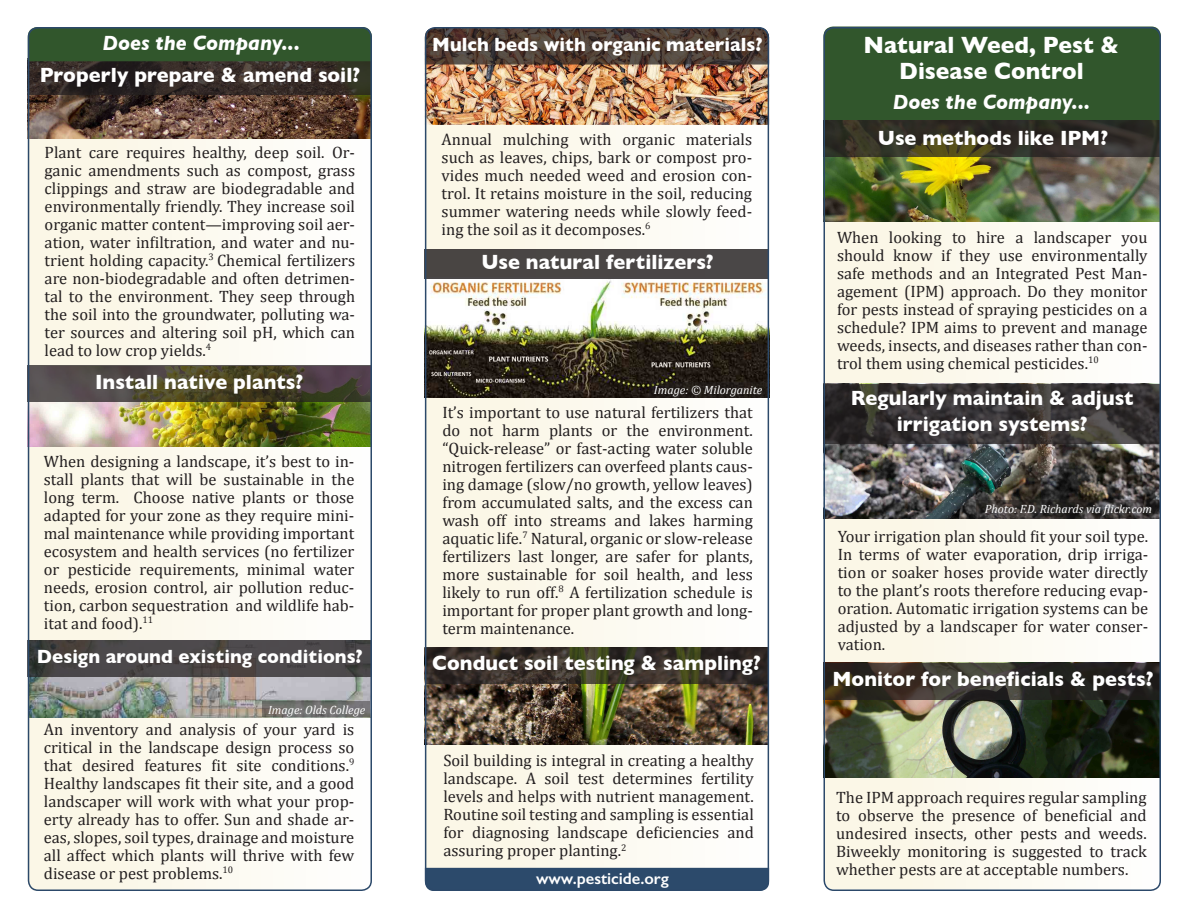
<style>
.page{position:relative;width:1188px;height:918px;background:#fff}
.page>*{position:absolute;margin:0;border:0;box-sizing:border-box;transform-origin:0 0}
.Header_3{font:700 24px/25.5px "Gill Sans";color:#fff;text-align:center;scale:.95 1}
.Header_3-2{font:700 21px/25.2px "Gill Sans";letter-spacing:.005em;color:#fff;text-align:center;scale:.95 1}
.Header_3-3{font:italic 700 21px "Gill Sans";letter-spacing:.005em;color:#fff;scale:.95 1}
.Header_3-4{font:700 19.5px "Gill Sans";letter-spacing:.005em;color:#fff;scale:.95 1}
.t1{font:16.5px/18px "Cambria";color:#231f20;text-align:justify}
.t2{font:600 16.5px "Gill Sans";color:#fff}
.t3{font:italic 12px "Cambria";color:#fff}
</style>
<div class="page">
<svg style="left:28px;top:139px;width:341px;height:752px;fill:#fcf9ef"></svg>
<img style="left:31px;top:95px;width:338px;height:44px">
<svg style="left:31px;top:61px;width:338px;height:34px;background:#322a26"></svg>
<div style="left:28px;top:27px;width:344px;height:34px;background:#31562c"></div>
<img style="left:31px;top:402px;width:338px;height:44px">
<svg style="left:31px;top:365px;width:338px;height:37px;background:#4d4638"></svg>
<div style="left:425px;top:28px;width:344px;height:856px;background:linear-gradient(to right,#faf5e3,#fefefd);border-radius:10px"></div>
<img style="left:31px;top:677px;width:338px;height:41px">
<svg style="left:263px;top:702px;width:106px;height:15px;background:#70706e"></svg>
<svg style="left:31px;top:640px;width:338px;height:37px;background:#484546"></svg>
<div style="left:425px;top:868px;width:344px;height:23px;background:#2c4a6b"></div>
<img style="left:428px;top:279px;width:338px;height:118px">
<div style="left:425px;top:249px;width:344px;height:30px;background:#4a4645"></div>
<div style="left:649px;top:382px;width:119px;height:16px;background:#221c19"></div>
<img style="left:428px;top:65px;width:338px;height:60px">
<svg style="left:425px;top:28px;width:344px;height:37px;background:#4d3d34"></svg>
<svg style="left:826px;top:221px;width:335px;height:669px;fill:#fcf9ef"></svg>
<div style="left:824px;top:27px;width:337px;height:93px;background:#31562c"></div>
<img style="left:826px;top:157px;width:332px;height:64px">
<svg style="left:826px;top:120px;width:332px;height:37px;background:#343125"></svg>
<img style="left:826px;top:444px;width:332px;height:74px">
<svg style="left:826px;top:384px;width:332px;height:60px;background:#363333"></svg>
<svg style="left:976px;top:500px;width:182px;height:19px;background:#383533"></svg>
<img style="left:826px;top:662px;width:332px;height:116px">
<svg style="left:826px;top:663px;width:332px;height:37px;background:#312c26"></svg>
<div style="left:823px;top:27px;width:338px;height:864px;border:2px solid #2c496a;border-radius:10px"></div>
<img style="left:428px;top:684px;width:338px;height:61px">
<svg style="left:428px;top:647px;width:338px;height:37px;background:#373227"></svg>
<div style="left:425px;top:27px;width:344px;height:864px;border:2px solid #2c496a;border-radius:10px"></div>
<div style="left:28px;top:27px;width:344px;height:864px;border:2px solid #2c496a;border-radius:10px"></div>
<p class="Header_3-3" style="left:103px;top:31px;width:209px">Does the Company...</p>
<p class="Header_3-2" style="left:40px;top:62px;width:339px">Properly prepare &amp; amend soil?</p>
<p class="t1" style="left:45px;top:143px;width:312px">Plant care requires healthy, deep soil. Or&shy;ganic amendments such as compost, grass clippings and straw are biodegradable and environmentally friendly. They increase soil organic matter content—improving soil aer&shy;ation, water infiltration, and water and nu&shy;trient holding capacity.<sup>3</sup> Chemical fertilizers are non-biodegradable and often detrimen&shy;tal to the environment. They seep through the soil into the groundwater, polluting wa&shy;ter sources and altering soil pH, which can lead to low crop yields.<sup>4</sup></p>
<p class="Header_3-2" style="left:95px;top:369px;width:221px">Install native plants?</p>
<p class="t1" style="left:44px;top:452px;width:312px">When designing a landscape, it’s best to in&shy;stall plants that will be sustainable in the long term. Choose native plants or those adapted for your zone as they require mini&shy;mal maintenance while providing important ecosystem and health services (no fertilizer or pesticide requirements, minimal water needs, erosion control, air pollution reduc&shy;tion, carbon sequestration and wildlife hab&shy;itat and food).<sup>11</sup></p>
<p class="Header_3-4" style="left:37px;top:641px;width:344px">Design around existing conditions?</p>
<p class="t3" style="left:268px;top:701px;width:99px">Image: Olds College</p>
<p class="t1" style="left:44px;top:720px;width:312px">An inventory and analysis of your yard is critical in the landscape design process so that desired features fit site conditions.<sup>9<br></sup>Healthy landscapes fit their site, and a good landscaper will work with what your prop&shy;erty already has to offer. Sun and shade ar&shy;eas, slopes, soil types, drainage and moisture all affect which plants will thrive with few disease or pest problems.<sup>10</sup></p>
<p class="Header_3-4" style="left:432px;top:29px;width:349px">Mulch beds with organic materials?</p>
<p class="Header_3" style="left:864px;top:32px;width:271px">Natural Weed, Pest &amp;<br>Disease Control</p>
<p class="Header_3-3" style="left:893px;top:89px;width:209px">Does the Company...</p>
<p class="t1" style="left:442px;top:130px;width:312px">Annual mulching with organic materials such as leaves, chips, bark or compost pro&shy;vides much needed weed and erosion con&shy;trol. It retains moisture in the soil, reducing summer watering needs while slowly feed&shy;ing the soil as it decomposes.<sup>6</sup></p>
<p class="Header_3-2" style="left:481px;top:249px;width:246px">Use natural fertilizers?</p>
<p class="t3" style="left:654px;top:382px;width:110px">Image: © Milorganite</p>
<p class="t1" style="left:442px;top:403px;width:312px">It’s important to use natural fertilizers that do not harm plants or the environment. “Quick-release” or fast-acting water soluble nitrogen fertilizers can overfeed plants caus&shy;ing damage (slow/no growth, yellow leaves) from accumulated salts, and the excess can wash off into streams and lakes harming aquatic life.<sup>7</sup> Natural, organic or slow-release fertilizers last longer, are safer for plants, more sustainable for soil health, and less likely to run off.<sup>8</sup> A fertilization schedule is important for proper plant growth and long&shy;term maintenance.</p>
<p class="Header_3-2" style="left:432px;top:649px;width:347px">Conduct soil testing &amp; sampling?</p>
<p class="t1" style="left:443px;top:751px;width:312px">Soil building is integral in creating a healthy landscape. A soil test determines fertility levels and helps with nutrient management.<br>Routine soil testing and sampling is essential for diagnosing landscape deficiencies and assuring proper planting.<sup>2</sup></p>
<p class="t2" style="left:536px;top:869px;width:134px">www.pesticide.org</p>
<p class="Header_3-2" style="left:878px;top:125px;width:244px">Use methods like IPM?</p>
<p class="t1" style="left:837px;top:228px;width:312px">When looking to hire a landscaper you should know if they use environmentally safe methods and an Integrated Pest Man&shy;agement (IPM) approach. Do they monitor for pests instead of spraying pesticides on a schedule? IPM aims to prevent and manage weeds, insects, and diseases rather than con&shy;trol them using chemical pesticides.<sup>10</sup></p>
<p class="Header_3-2" style="left:851px;top:385px;width:299px">Regularly maintain &amp; adjust irrigation systems?</p>
<p class="t3" style="left:985px;top:501px;width:169px">Photo: F.D. Richards via flickr.com</p>
<p class="t1" style="left:838px;top:527px;width:312px">Your irrigation plan should fit your soil type.<br>In terms of water evaporation, drip irriga&shy;tion or soaker hoses provide water directly to the plant’s roots therefore reducing evap&shy;oration. Automatic irrigation systems can be adjusted by a landscaper for water conser&shy;vation.</p>
<p class="Header_3-2" style="left:832px;top:665px;width:339px">Monitor for beneficials &amp; pests?</p>
<p class="t1" style="left:836px;top:788px;width:312px">The IPM approach requires regular sampling to observe the presence of beneficial and undesired insects, other pests and weeds.<br>Biweekly monitoring is suggested to track whether pests are at acceptable numbers.</p>
</div>
